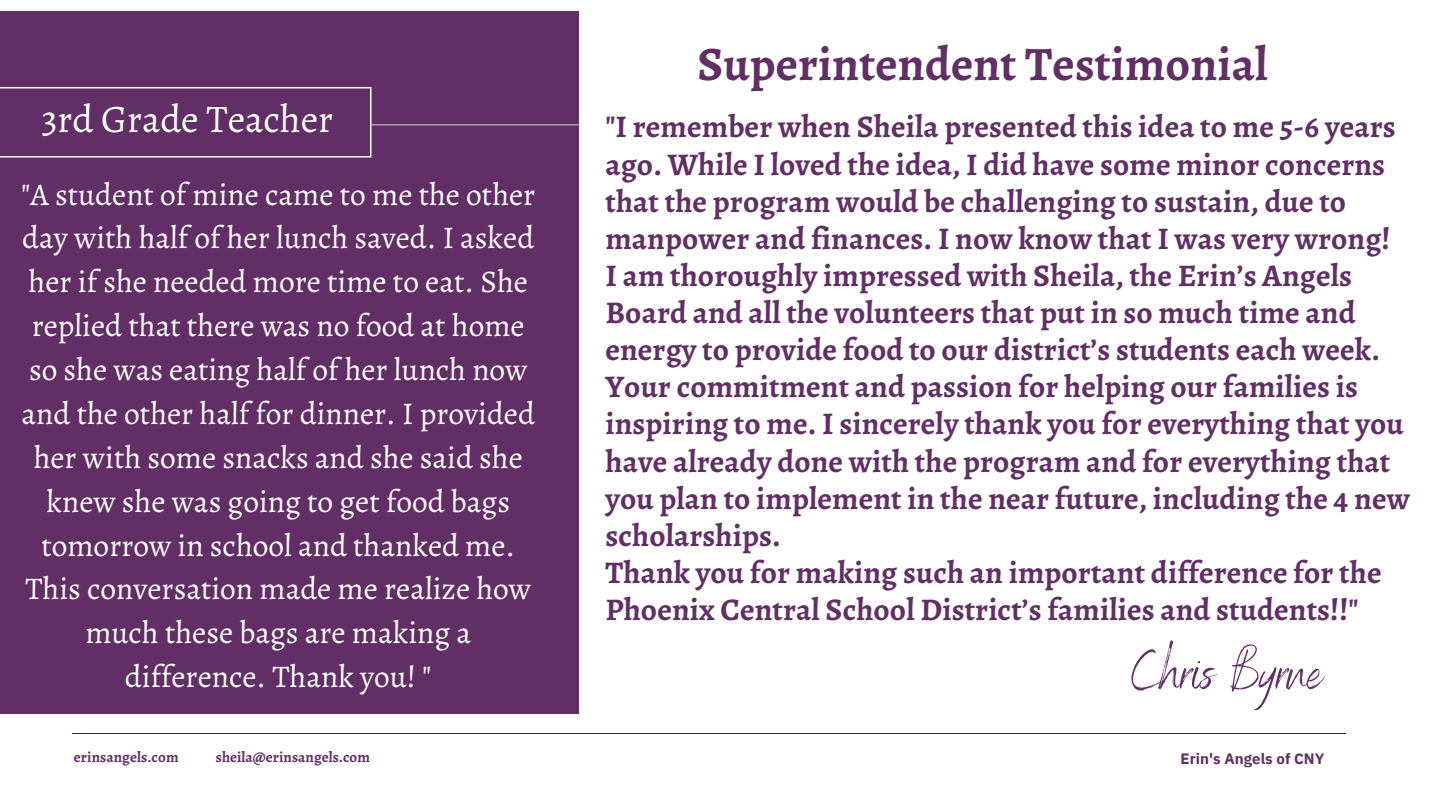
<style>
.page{position:relative;width:1440px;height:810px;background:#fff}
.page>*{position:absolute;margin:0;border:0;box-sizing:border-box;transform-origin:0 0}
.t1{font:54.9px "Benedict";color:#622e66}
.t2{font:700 48px "Alegreya";letter-spacing:.005em;color:#622e66}
.t3{font:39px "Alegreya";color:#fff}
.t4{font:700 31.5px/37.2px "Alegreya";letter-spacing:.005em;color:#622e66}
.t5{font:31.5px/43.8px "Alegreya";color:#fff;text-align:center}
.t6{font:700 15px "Alegreya";letter-spacing:.005em;color:#622e66}
.t7{font:700 15px "IBM Plex Sans";letter-spacing:.005em;color:#622e66}
</style>
<div class="page">
<div style="left:0;top:12px;width:579px;height:702px;background:#622e66"></div>
<hr style="left:371px;top:125px;width:208px;height:1px;background:#fff">
<svg style="left:0;top:87px;width:372px;height:71px"></svg>
<hr style="left:73px;top:733px;width:1273px;height:1px;background:#253342">
<p class="t3" style="left:41px;top:93px;width:293px">3rd Grade Teacher</p>
<p class="t5" style="left:21px;top:172px;width:516px">"A student of mine came to me the other day with half of her lunch saved. I asked her if she needed more time to eat. She replied that there was no food at home so she was eating half of her lunch now and the other half for dinner. I provided her with some snacks and she said she knew she was going to get food bags tomorrow in school and thanked me.<br>This conversation made me realize how much these bags are making a difference. Thank you! "</p>
<p class="t2" style="left:697px;top:32px;width:572px">Superintendent Testimonial</p>
<p class="t4" style="left:605px;top:108px;width:792px">"I remember when Sheila presented this idea to me 5-6 years ago. While I loved the idea, I did have some minor concerns that the program would be challenging to sustain, due to manpower and finances. I now know that I was very wrong!</p>
<p class="t4" style="left:605px;top:257px;width:806px">I am thoroughly impressed with Sheila, the Erin’s Angels Board and all the volunteers that put in so much time and energy to provide food to our district’s students each week.<br>Your commitment and passion for helping our families is inspiring to me. I sincerely thank you for everything that you have already done with the program and for everything that you plan to implement in the near future, including the 4 new scholarships.</p>
<p class="t4" style="left:605px;top:554px;width:778px">Thank you for making such an important difference for the<br>Phoenix Central School District’s families and students!!"</p>
<p class="t1" style="left:1131px;top:637px;width:193px">Chris Byrne</p>
<p class="t6" style="left:74px;top:747px;width:106px">erinsangels.com</p>
<p class="t6" style="left:216px;top:747px;width:156px">sheila@erinsangels.com</p>
<p class="t7" style="left:1181px;top:749px;width:145px">Erin's Angels of CNY</p>
</div>
